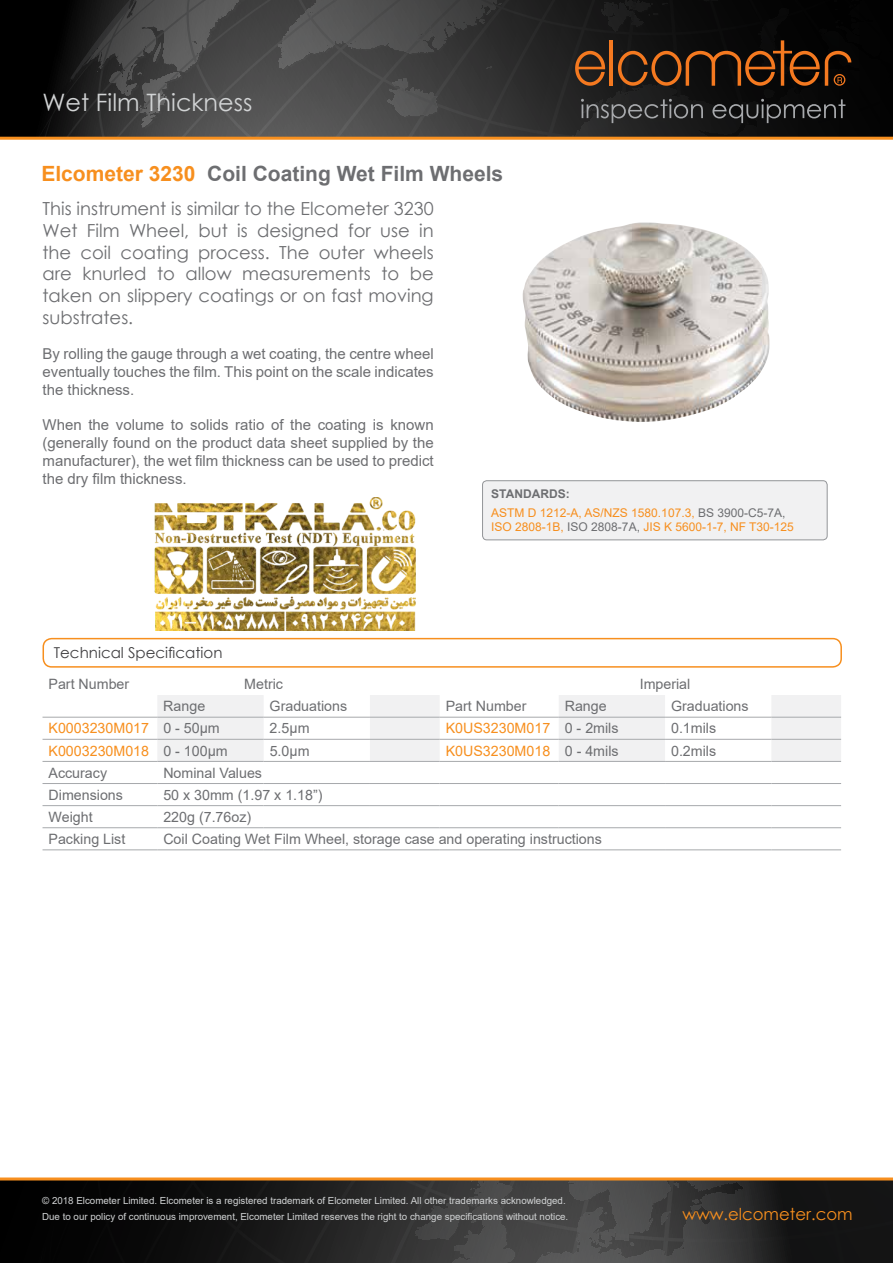
<style>
.page{position:relative;width:893px;height:1263px;background:#fff}
.page>*{position:absolute;margin:0;border:0;box-sizing:border-box;transform-origin:0 0}
.t1{font:24px "Century Gothic";color:#d1d3d4}
.t2{font:700 21px "Arial";color:#6d6e71}
.t3{font:18px/21.6px "Century Gothic";color:#6d6e71;text-align:justify}
.t4{font:16.5px "Century Gothic";color:#f78f1e}
.t5{font:15px/18px "Arial";color:#6d6e71;text-align:justify}
.t6{font:15px "Century Gothic";color:#414042}
.t7{font:14.25px "Arial";color:#6d6e71}
.t8{font:14.25px "Arial";color:#f78f1e}
.t9{font:12px/18.6px "Arial";color:#f78f1e}
.t10{font:9.75px/15.9px "Arial";color:#d1d3d4}
.s1{color:#f78f1e}
.s2{font-weight:700;color:#6d6e71}
.s3{color:#6d6e71}
</style>
<div class="page">
<div style="left:0;top:0;width:893px;height:138px;background:#000"></div>
<svg style="left:34px;top:0;width:859px;height:137px;background:#373737"></svg>
<hr style="left:609px;top:40px;width:4px;height:46px;background:#f47920">
<svg style="left:575px;top:51px;width:30px;height:35px"></svg>
<svg style="left:618px;top:0;width:275px;height:86px"></svg>
<svg style="left:581px;top:99px;width:264px;height:24px"></svg>
<hr style="left:0;top:137px;width:893px;height:3px;background:#f78f1e">
<svg style="left:0;top:1180px;width:893px;height:83px;background:#272626"></svg>
<hr style="left:0;top:1177px;width:893px;height:3px;background:#f78f1e">
<div style="left:483px;top:481px;width:344px;height:59px;background:#f1f1f2;border-radius:4px"></div>
<div style="left:482px;top:480px;width:345px;height:60px;border:1px solid #939598;border-radius:4px"></div>
<img style="left:522px;top:223px;width:248px;height:199px">
<div style="left:43px;top:638px;width:799px;height:30px;border:2px solid #f78f1e;border-radius:9px"></div>
<svg style="left:157px;top:695px;width:684px;height:66px;fill:#f1f1f2"></svg>
<hr style="left:43px;top:761px;width:114px;height:1px;background:#a7a9ac">
<hr style="left:43px;top:783px;width:114px;height:1px;background:#a7a9ac">
<hr style="left:43px;top:805px;width:114px;height:1px;background:#a7a9ac">
<hr style="left:43px;top:827px;width:114px;height:1px;background:#a7a9ac">
<hr style="left:43px;top:850px;width:114px;height:1px;background:#a7a9ac">
<hr style="left:157px;top:717px;width:107px;height:1px;background:#a7a9ac">
<hr style="left:264px;top:717px;width:106px;height:1px;background:#a7a9ac">
<hr style="left:370px;top:717px;width:70px;height:1px;background:#a7a9ac">
<hr style="left:440px;top:717px;width:119px;height:1px;background:#a7a9ac">
<hr style="left:559px;top:717px;width:106px;height:1px;background:#a7a9ac">
<hr style="left:665px;top:717px;width:106px;height:1px;background:#a7a9ac">
<hr style="left:771px;top:717px;width:70px;height:1px;background:#a7a9ac">
<hr style="left:43px;top:739px;width:114px;height:1px;background:#a7a9ac">
<hr style="left:157px;top:739px;width:107px;height:1px;background:#a7a9ac">
<hr style="left:264px;top:739px;width:106px;height:1px;background:#a7a9ac">
<hr style="left:370px;top:739px;width:70px;height:1px;background:#a7a9ac">
<hr style="left:440px;top:739px;width:119px;height:1px;background:#a7a9ac">
<hr style="left:559px;top:739px;width:106px;height:1px;background:#a7a9ac">
<hr style="left:665px;top:739px;width:106px;height:1px;background:#a7a9ac">
<hr style="left:771px;top:739px;width:70px;height:1px;background:#a7a9ac">
<hr style="left:157px;top:761px;width:107px;height:1px;background:#a7a9ac">
<hr style="left:264px;top:761px;width:106px;height:1px;background:#a7a9ac">
<hr style="left:370px;top:761px;width:70px;height:1px;background:#a7a9ac">
<hr style="left:440px;top:761px;width:119px;height:1px;background:#a7a9ac">
<hr style="left:559px;top:761px;width:106px;height:1px;background:#a7a9ac">
<hr style="left:665px;top:761px;width:106px;height:1px;background:#a7a9ac">
<hr style="left:771px;top:761px;width:70px;height:1px;background:#a7a9ac">
<hr style="left:157px;top:783px;width:107px;height:1px;background:#a7a9ac">
<hr style="left:264px;top:783px;width:106px;height:1px;background:#a7a9ac">
<hr style="left:370px;top:783px;width:70px;height:1px;background:#a7a9ac">
<hr style="left:440px;top:783px;width:119px;height:1px;background:#a7a9ac">
<hr style="left:559px;top:783px;width:106px;height:1px;background:#a7a9ac">
<hr style="left:665px;top:783px;width:106px;height:1px;background:#a7a9ac">
<hr style="left:771px;top:783px;width:70px;height:1px;background:#a7a9ac">
<hr style="left:157px;top:805px;width:107px;height:1px;background:#a7a9ac">
<hr style="left:264px;top:805px;width:106px;height:1px;background:#a7a9ac">
<hr style="left:370px;top:805px;width:70px;height:1px;background:#a7a9ac">
<hr style="left:440px;top:805px;width:119px;height:1px;background:#a7a9ac">
<hr style="left:559px;top:805px;width:106px;height:1px;background:#a7a9ac">
<hr style="left:665px;top:805px;width:106px;height:1px;background:#a7a9ac">
<hr style="left:771px;top:805px;width:70px;height:1px;background:#a7a9ac">
<hr style="left:157px;top:827px;width:107px;height:1px;background:#a7a9ac">
<hr style="left:264px;top:827px;width:106px;height:1px;background:#a7a9ac">
<hr style="left:370px;top:827px;width:70px;height:1px;background:#a7a9ac">
<hr style="left:440px;top:827px;width:119px;height:1px;background:#a7a9ac">
<hr style="left:559px;top:827px;width:106px;height:1px;background:#a7a9ac">
<hr style="left:665px;top:827px;width:106px;height:1px;background:#a7a9ac">
<hr style="left:771px;top:827px;width:70px;height:1px;background:#a7a9ac">
<hr style="left:157px;top:850px;width:107px;height:1px;background:#a7a9ac">
<hr style="left:264px;top:850px;width:106px;height:1px;background:#a7a9ac">
<hr style="left:370px;top:850px;width:70px;height:1px;background:#a7a9ac">
<hr style="left:440px;top:850px;width:119px;height:1px;background:#a7a9ac">
<hr style="left:559px;top:850px;width:106px;height:1px;background:#a7a9ac">
<hr style="left:665px;top:850px;width:106px;height:1px;background:#a7a9ac">
<hr style="left:771px;top:850px;width:70px;height:1px;background:#a7a9ac">
<hr style="left:43px;top:717px;width:114px;height:1px;background:#a7a9ac">
<img style="left:154px;top:497px;width:262px;height:134px">
<h1 class="t1" style="left:43px;top:86px;width:211px">Wet Film Thickness</h1>
<h2 class="t2" style="left:41px;top:159px;width:463px"><span class="s1">Elcometer 3230</span> Coil Coating Wet Film Wheels</h2>
<p class="t3" style="left:43px;top:198px;width:393px">This instrument is similar to the Elcometer 3230<br>Wet Film Wheel, but is designed for use in the coil coating process. The outer wheels are knurled to allow measurements to be taken on slippery coatings or on fast moving substrates.</p>
<p class="t5" style="left:43px;top:344px;width:393px">By rolling the gauge through a wet coating, the centre wheel eventually touches the film. This point on the scale indicates the thickness.</p>
<p class="t5" style="left:43px;top:415px;width:393px">When the volume to solids ratio of the coating is known (generally found on the product data sheet supplied by the manufacturer), the wet film thickness can be used to predict the dry film thickness.</p>
<p class="t9" style="left:491px;top:484px;width:296px"><span class="s2">STANDARDS:<br></span>ASTM D 1212-A, AS/NZS 1580.107.3, <span class="s3">BS 3900-C5-7A,</span></p>
<p class="t9" style="left:491px;top:518px;width:304px">ISO 2808-1B, <span class="s3">ISO 2808-7A,</span> JIS K 5600-1-7, NF T30-125</p>
<p class="t6" style="left:54px;top:642px;width:170px">Technical Specification</p>
<p class="t7" style="left:49px;top:674px;width:82px">Part Number</p>
<p class="t7" style="left:244px;top:674px;width:40px">Metric</p>
<p class="t7" style="left:640px;top:674px;width:52px">Imperial</p>
<p class="t7" style="left:163px;top:696px;width:43px">Range</p>
<p class="t7" style="left:270px;top:696px;width:79px">Graduations</p>
<p class="t7" style="left:446px;top:696px;width:82px">Part Number</p>
<p class="t7" style="left:565px;top:696px;width:43px">Range</p>
<p class="t7" style="left:671px;top:696px;width:79px">Graduations</p>
<p class="t8" style="left:49px;top:719px;width:173px">K0003230M017 <span class="s3">0 - 50μm</span></p>
<p class="t7" style="left:270px;top:719px;width:41px">2.5μm</p>
<p class="t8" style="left:446px;top:719px;width:174px">K0US3230M017 <span class="s3">0 - 2mils</span></p>
<p class="t7" style="left:671px;top:719px;width:47px">0.1mils</p>
<p class="t8" style="left:49px;top:741px;width:181px">K0003230M018 <span class="s3">0 - 100μm</span></p>
<p class="t7" style="left:270px;top:741px;width:41px">5.0μm</p>
<p class="t8" style="left:446px;top:741px;width:174px">K0US3230M018 <span class="s3">0 - 4mils</span></p>
<p class="t7" style="left:671px;top:741px;width:47px">0.2mils</p>
<p class="t7" style="left:49px;top:763px;width:60px">Accuracy</p>
<p class="t7" style="left:163px;top:763px;width:100px">Nominal Values</p>
<p class="t7" style="left:49px;top:785px;width:76px">Dimensions</p>
<p class="t7" style="left:163px;top:785px;width:161px">50 x 30mm (1.97 x 1.18”)</p>
<p class="t7" style="left:49px;top:807px;width:46px">Weight</p>
<p class="t7" style="left:163px;top:807px;width:89px">220g (7.76oz)</p>
<p class="t7" style="left:49px;top:829px;width:78px">Packing List</p>
<p class="t7" style="left:163px;top:829px;width:440px">Coil Coating Wet Film Wheel, storage case and operating instructions</p>
<p class="t10" style="left:42px;top:1192px;width:528px">© 2018 Elcometer Limited. Elcometer is a registered trademark of Elcometer Limited. All other trademarks acknowledged.<br>Due to our policy of continuous improvement, Elcometer Limited reserves the right to change specifications without notice.</p>
<p class="t4" style="left:682px;top:1202px;width:172px">www.elcometer.com</p>
</div>
